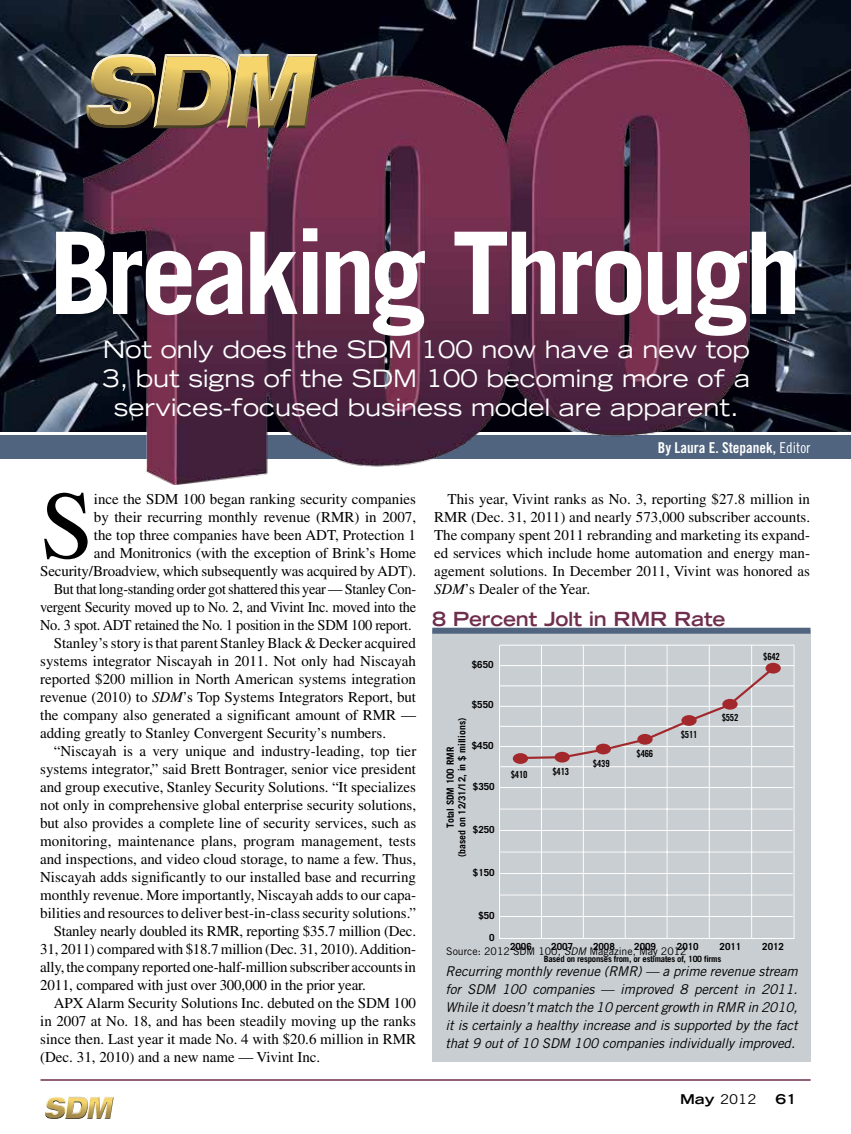
<style>
.page{position:relative;width:851px;height:1134px;background:#fff}
.page>*{position:absolute;margin:0;border:0;box-sizing:border-box;transform-origin:0 0}
.t1{font:700 114px "Trade Gothic";letter-spacing:-.05em;color:#fff}
.t2{font:96.6px "Times";color:#000}
.t3{font:expanded 24px/28.8px "Trade Gothic LH";color:#fff;text-align:center}
.t4{font:700 expanded 19.5px "Trade Gothic LH";letter-spacing:-.01em;color:#6f2e4d}
.t5{font:15px/18px "Times";color:#000;text-align:justify}
.t6{font:15px "Times";letter-spacing:-.02em;color:#000;scale:.96 1}
.t7{font:15px "Trade Gothic Bold Cond Twenty";color:#fff}
.t8{font:italic 13.5px/18px "Trade Gothic";letter-spacing:-.01em;color:#000;text-align:justify}
.t9{font:13.5px "Trade Gothic";color:#000;scale:1.1 1}
.t10{font:700 expanded 13.5px "Trade Gothic LH";color:#000;scale:1.1 1}
.t11{font:10.5px "Trade Gothic";color:#000}
.t12{font:700 9.75px/11.9px "Trade Gothic";color:#000;text-align:center}
.t13{font:9.75px "Trade Gothic Bold Cond Twenty";letter-spacing:-.025em;color:#000}
.t14{font:700 8.7px "Trade Gothic";letter-spacing:-.025em;color:#000}
.s1{font-style:italic}
.s2{font-family:"Trade Gothic Cond Eighteen"}
.s3{font-family:"Trade Gothic LH";font-weight:700;font-stretch:expanded}
</style>
<div class="page">
<svg style="left:45px;top:1097px;width:69px;height:22px"></svg>
<img style="left:0;top:0;width:850px;height:432px">
<div style="left:0;top:435px;width:850px;height:24px;background:#50647f"></div>
<div style="left:432px;top:631px;width:378px;height:431px;background:#c9ced2"></div>
<hr style="left:500px;top:706px;width:294px;height:1px;background:#fff">
<hr style="left:793px;top:645px;width:1px;height:293px;background:#fff">
<hr style="left:751px;top:645px;width:1px;height:293px;background:#fff">
<hr style="left:709px;top:645px;width:1px;height:293px;background:#fff">
<hr style="left:666px;top:645px;width:1px;height:293px;background:#fff">
<hr style="left:625px;top:645px;width:1px;height:293px;background:#fff">
<hr style="left:583px;top:645px;width:1px;height:293px;background:#fff">
<hr style="left:541px;top:645px;width:1px;height:293px;background:#fff">
<hr style="left:499px;top:787px;width:293px;height:1px;background:#fff">
<hr style="left:499px;top:809px;width:293px;height:1px;background:#fff">
<hr style="left:499px;top:830px;width:293px;height:1px;background:#fff">
<hr style="left:499px;top:852px;width:293px;height:1px;background:#fff">
<hr style="left:499px;top:873px;width:293px;height:1px;background:#fff">
<hr style="left:499px;top:895px;width:293px;height:1px;background:#fff">
<hr style="left:499px;top:916px;width:293px;height:1px;background:#fff">
<hr style="left:499px;top:645px;width:1px;height:294px;background:#fff">
<hr style="left:499px;top:938px;width:295px;height:1px;background:#fff">
<hr style="left:500px;top:766px;width:294px;height:1px;background:#fff">
<hr style="left:500px;top:746px;width:293px;height:1px;background:#fff">
<hr style="left:500px;top:726px;width:294px;height:1px;background:#fff">
<hr style="left:500px;top:686px;width:294px;height:1px;background:#fff">
<hr style="left:500px;top:665px;width:294px;height:1px;background:#fff">
<hr style="left:500px;top:645px;width:294px;height:1px;background:#fff">
<div style="left:765px;top:663px;width:15px;height:11px;background:#a3282c;border-radius:50%"></div>
<div style="left:513px;top:753px;width:15px;height:11px;background:#a3282c;border-radius:50%"></div>
<svg style="left:554px;top:752px;width:15px;height:11px"></svg>
<svg style="left:518px;top:665px;width:258px;height:95px"></svg>
<div style="left:432px;top:628px;width:378px;height:6px;background:#50647f"></div>
<hr style="left:40px;top:1079px;width:770px;height:2px;background:#6f2e4d">
<img style="left:83px;top:45px;width:667px;height:440px">
<svg style="left:86px;top:54px;width:232px;height:74px"></svg>
<h1 class="t1" style="left:49px;top:203px;width:754px">Breaking Through</h1>
<h3 class="t3" style="left:102px;top:334px;width:649px">Not only does the SDM 100 now have a new top<br>3, but signs of the SDM 100 becoming more of a services-focused business model are apparent.</h3>
<h2 class="t2" style="left:40px;top:471px;width:55px">S</h2>
<p class="t5" style="left:94px;top:490px;width:324px">ince the SDM 100 began ranking security companies</p>
<p class="t5" style="left:94px;top:508px;width:324px">by their recurring monthly revenue (RMR) in 2007,</p>
<p class="t5" style="left:94px;top:526px;width:324px">the top three companies have been ADT, Protection 1</p>
<p class="t5" style="left:94px;top:544px;width:324px">and Monitronics (with the exception of Brink’s Home</p>
<p class="t5" style="left:40px;top:562px;width:377px">Security/Broadview, which subsequently was acquired by ADT).</p>
<p class="t6" style="left:54px;top:581px;width:379px">But that long-standing order got shattered this year — Stanley Con-</p>
<p class="t6" style="left:40px;top:599px;width:393px">vergent Security moved up to No. 2, and Vivint Inc. moved into the</p>
<p class="t6" style="left:40px;top:617px;width:388px">No. 3 spot. ADT retained the No. 1 position in the SDM 100 report.</p>
<p class="t5" style="left:54px;top:634px;width:364px">Stanley’s story is that parent Stanley Black &amp; Decker acquired</p>
<p class="t5" style="left:40px;top:652px;width:377px">systems integrator Niscayah in 2011. Not only had Niscayah</p>
<p class="t5" style="left:40px;top:670px;width:377px">reported $200 million in North American systems integration</p>
<p class="t5" style="left:40px;top:688px;width:377px">revenue (2010) to <span class="s1">SDM</span>’s Top Systems Integrators Report, but</p>
<p class="t5" style="left:40px;top:706px;width:377px">the company also generated a significant amount of RMR —</p>
<p class="t5" style="left:40px;top:724px;width:347px">adding greatly to Stanley Convergent Security’s numbers.</p>
<p class="t5" style="left:54px;top:742px;width:364px">“Niscayah is a very unique and industry-leading, top tier</p>
<p class="t5" style="left:40px;top:760px;width:377px">systems integrator,” said Brett Bontrager, senior vice president</p>
<p class="t5" style="left:40px;top:778px;width:377px">and group executive, Stanley Security Solutions. “It specializes</p>
<p class="t5" style="left:40px;top:796px;width:377px">not only in comprehensive global enterprise security solutions,</p>
<p class="t5" style="left:40px;top:814px;width:377px">but also provides a complete line of security services, such as</p>
<p class="t5" style="left:40px;top:832px;width:377px">monitoring, maintenance plans, program management, tests</p>
<p class="t5" style="left:40px;top:850px;width:377px">and inspections, and video cloud storage, to name a few. Thus,</p>
<p class="t5" style="left:40px;top:868px;width:377px">Niscayah adds significantly to our installed base and recurring</p>
<p class="t5" style="left:40px;top:886px;width:377px">monthly revenue. More importantly, Niscayah adds to our capa-</p>
<p class="t5" style="left:40px;top:904px;width:377px">bilities and resources to deliver best-in-class security solutions.”</p>
<p class="t5" style="left:54px;top:922px;width:364px">Stanley nearly doubled its RMR, reporting $35.7 million (Dec.</p>
<p class="t5" style="left:40px;top:940px;width:377px">31, 2011) compared with $18.7 million (Dec. 31, 2010). Addition-</p>
<p class="t5" style="left:40px;top:958px;width:377px">ally, the company reported one-half-million subscriber accounts in</p>
<p class="t5" style="left:40px;top:976px;width:327px">2011, compared with just over 300,000 in the prior year.</p>
<p class="t5" style="left:54px;top:994px;width:364px">APX Alarm Security Solutions Inc. debuted on the SDM 100</p>
<p class="t5" style="left:40px;top:1012px;width:377px">in 2007 at No. 18, and has been steadily moving up the ranks</p>
<p class="t5" style="left:40px;top:1030px;width:377px">since then. Last year it made No. 4 with $20.6 million in RMR</p>
<p class="t5" style="left:40px;top:1048px;width:282px">(Dec. 31, 2010) and a new name — Vivint Inc.</p>
<p class="t7" style="left:658px;top:438px;width:154px">By Laura E. Stepanek, <span class="s2">Editor</span></p>
<p class="t5" style="left:434px;top:490px;width:377px;text-indent:14px">This year, Vivint ranks as No. 3, reporting $27.8 million in RMR (Dec. 31, 2011) and nearly 573,000 subscriber accounts.<br>The company spent 2011 rebranding and marketing its expand&shy;ed services which include home automation and energy man&shy;agement solutions. In December 2011, Vivint was honored as <span class="s1">SDM</span>’s Dealer of the Year.</p>
<h3 class="t4" style="left:432px;top:606px;width:295px">8 Percent Jolt in RMR Rate</h3>
<p class="t12" style="left:472px;top:659px;width:23px">$650</p>
<p class="t12" style="left:472px;top:699px;width:23px">$550</p>
<p class="t12" style="left:444px;top:857px;width:140px;rotate:-90deg">Total SDM 100 RMR<br>(based on 12/31/12, in $ millions)</p>
<p class="t12" style="left:472px;top:740px;width:23px">$450</p>
<p class="t12" style="left:473px;top:781px;width:23px">$350</p>
<p class="t12" style="left:473px;top:824px;width:23px">$250</p>
<p class="t12" style="left:473px;top:867px;width:23px">$150</p>
<p class="t12" style="left:478px;top:910px;width:18px">$50</p>
<p class="t12" style="left:489px;top:931px;width:7px">0</p>
<p class="t13" style="left:510px;top:768px;width:18px">$410</p>
<p class="t13" style="left:552px;top:766px;width:18px">$413</p>
<p class="t13" style="left:593px;top:757px;width:18px">$439</p>
<p class="t13" style="left:636px;top:748px;width:18px">$466</p>
<p class="t13" style="left:680px;top:729px;width:18px">$511</p>
<p class="t13" style="left:721px;top:711px;width:18px">$552</p>
<p class="t13" style="left:763px;top:650px;width:18px">$642</p>
<p class="t12" style="left:677px;top:941px;width:23px">2010</p>
<p class="t12" style="left:719px;top:941px;width:23px">2011</p>
<p class="t12" style="left:762px;top:941px;width:23px">2012</p>
<p class="t12" style="left:510px;top:941px;width:23px">2006</p>
<p class="t12" style="left:551px;top:941px;width:23px">2007</p>
<p class="t12" style="left:593px;top:941px;width:23px">2008</p>
<p class="t12" style="left:634px;top:941px;width:23px">2009</p>
<p class="t11" style="left:446px;top:945px;width:242px">Source: 2012 SDM 100, <span class="s1">SDM</span> Magazine, May 2012</p>
<p class="t8" style="left:445px;top:962px;width:353px">Recurring monthly revenue (RMR) — a prime revenue stream for SDM 100 companies — improved 8 percent in 2011.<br>While it doesn’t match the 10 percent growth in RMR in 2010, it is certainly a healthy increase and is supported by the fact that 9 out of 10 SDM 100 companies individually improved.</p>
<p class="t14" style="left:544px;top:954px;width:179px">Based on responses from, or estimates of, 100 firms</p>
<p class="t9" style="left:680px;top:1091px;width:71px"><span class="s3">May</span> 2012</p>
<p class="t10" style="left:775px;top:1091px;width:21px">61</p>
</div>
